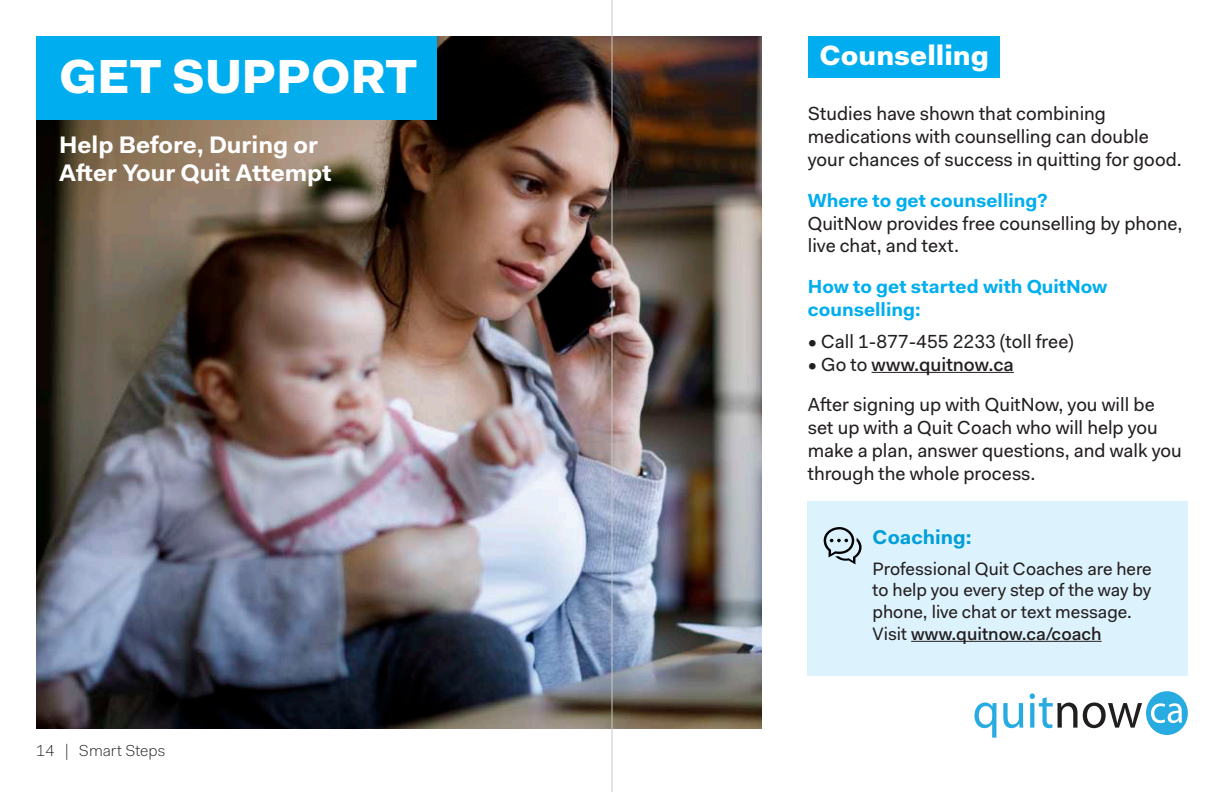
<style>
.page{position:relative;width:1224px;height:792px;background:#fff}
.page>*{position:absolute;margin:0;border:0;box-sizing:border-box;transform-origin:0 0}
.t1{font:900 48px "Fakt Pro";color:#fff}
.t2{font:900 28px "Fakt Pro";color:#fff}
.t3{font:700 24px/28px "Fakt Pro";color:#fff}
.t4{font:700 20px "Fakt Pro";color:#009fda}
.t5{font:19px/22.8px "Fakt Pro";color:#231f20}
.t6{font:700 19px/22.8px "Fakt Pro";color:#00aeef}
.t7{font:18px/21.6px "Fakt Pro";color:#231f20}
.t8{font:300 16px "Fakt Pro";color:#231f20}
.s1{font-weight:500}
</style>
<div class="page">
<img style="left:36px;top:36px;width:726px;height:693px">
<div style="left:808px;top:36px;width:191px;height:41px;background:#00aeef"></div>
<hr style="left:872px;top:372px;width:142px;height:1px;background:#231f20">
<div style="left:36px;top:36px;width:400px;height:84px;background:#00aeef"></div>
<div style="left:808px;top:501px;width:380px;height:175px;background:#dcf2fc"></div>
<hr style="left:911px;top:641px;width:191px;height:1px;background:#231f20">
<svg style="left:824px;top:527px;width:38px;height:37px"></svg>
<svg style="left:974px;top:703px;width:23px;height:35px"></svg>
<svg style="left:1003px;top:703px;width:20px;height:25px"></svg>
<svg style="left:1030px;top:691px;width:158px;height:44px"></svg>
<hr style="left:612px;top:0;width:1px;height:792px;background:#c7c8ca">
<h1 class="t1" style="left:59px;top:44px;width:359px">GET SUPPORT</h1>
<p class="t3" style="left:59px;top:131px;width:274px">Help Before, During or<br>After Your Quit Attempt</p>
<p class="t8" style="left:36px;top:740px;width:130px">14 | Smart Steps</p>
<h2 class="t2" style="left:819px;top:37px;width:171px">Counselling</h2>
<p class="t5" style="left:808px;top:102px;width:376px">Studies have shown that combining medications with counselling can double your chances of success in quitting for good.</p>
<p class="t6" style="left:808px;top:189px;width:241px">Where to get counselling?</p>
<p class="t5" style="left:808px;top:211px;width:376px">QuitNow provides free counselling by phone, live chat, and text.</p>
<p class="t6" style="left:808px;top:275px;width:301px">How to get started with QuitNow counselling:</p>
<p class="t5" style="left:808px;top:330px;width:267px">• Call 1-877-455 2233 (toll free)</p>
<p class="t5" style="left:808px;top:343px;width:348px;line-height:40.8px">• Go to <span class="s1">www.quitnow.ca<br></span>After signing up with QuitNow, you will be</p>
<p class="t5" style="left:808px;top:416px;width:376px">set up with a Quit Coach who will help you make a plan, answer questions, and walk you through the whole process.</p>
<p class="t4" style="left:873px;top:524px;width:100px">Coaching:</p>
<p class="t7" style="left:873px;top:558px;width:280px">Professional Quit Coaches are here to help you every step of the way by phone, live chat or text message.<br>Visit <span class="s1">www.quitnow.ca/coach</span></p>
</div>
